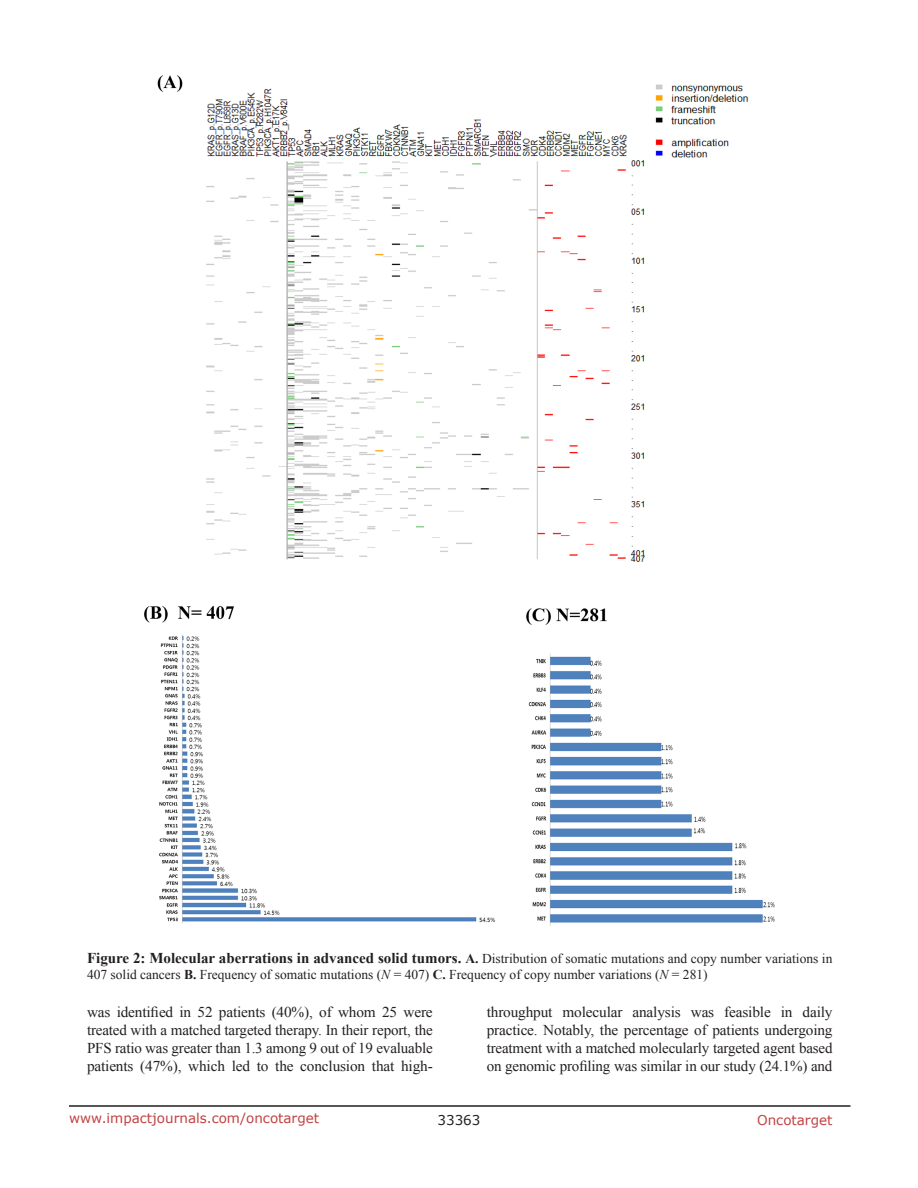
<style>
.page{position:relative;width:918px;height:1188px;background:#fff}
.page>*{position:absolute;margin:0;border:0;box-sizing:border-box;transform-origin:0 0}
.BodyText{font:15px/18px "Times New Roman";letter-spacing:-.01em;color:#231f20;text-align:justify}
.FigureText{font:13.5px/16.2px "Times New Roman";color:#231f20}
.t1{font:13.5px "Verdana";color:#c24141}
.t2{font:13.5px "Verdana";color:#231f20}
.s1{font-weight:700;font-size:15px}
.s2{font-weight:700}
.s3{font-style:italic}
</style>
<div class="page">
<hr style="left:69px;top:1105px;width:781px;height:2px;background:#231f20">
<img style="left:145px;top:76px;width:630px;height:850px">
<p class="FigureText" style="left:87px;top:950px;width:747px"><span class="s1">Figure 2: Molecular aberrations in advanced solid tumors.</span> <span class="s2">A.</span> Distribution of somatic mutations and copy number variations in<br>407 solid cancers <span class="s2">B.</span> Frequency of somatic mutations (<span class="s3">N</span> = 407) <span class="s2">C.</span> Frequency of copy number variations (<span class="s3">N</span> = 281)</p>
<p class="BodyText" style="left:87px;top:1002px;width:347px">was identified in 52 patients (40%), of whom 25 were treated with a matched targeted therapy. In their report, the PFS ratio was greater than 1.3 among 9 out of 19 evaluable patients (47%), which led to the conclusion that high-</p>
<p class="BodyText" style="left:487px;top:1002px;width:347px">throughput molecular analysis was feasible in daily practice. Notably, the percentage of patients undergoing treatment with a matched molecularly targeted agent based on genomic profiling was similar in our study (24.1%) and</p>
<p class="t1" style="left:69px;top:1109px;width:252px">www.impactjournals.com/oncotarget</p>
<p class="t2" style="left:438px;top:1111px;width:44px">33363</p>
<p class="t1" style="left:757px;top:1111px;width:77px">Oncotarget</p>
</div>
